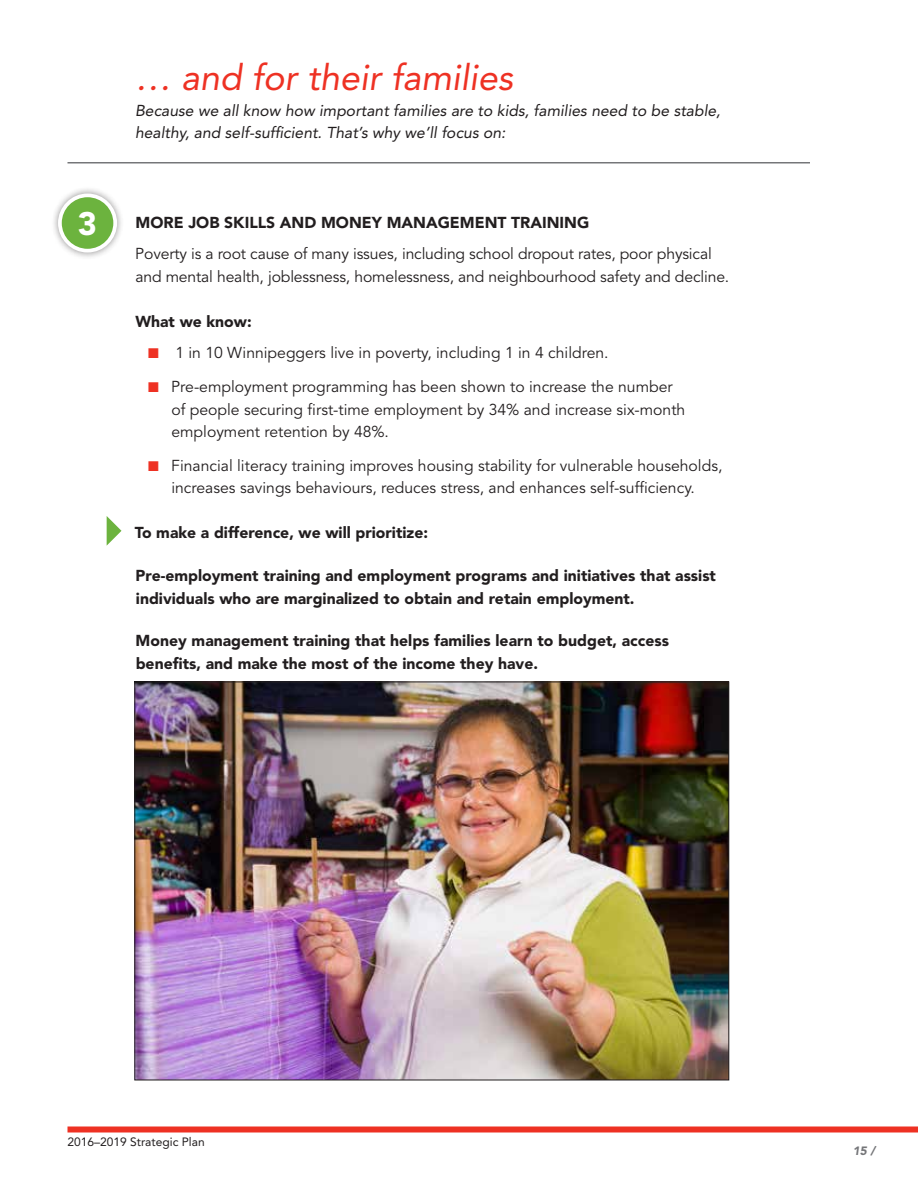
<style>
.page{position:relative;width:918px;height:1188px;background:#fff}
.page>*{position:absolute;margin:0;border:0;box-sizing:border-box;transform-origin:0 0}
.t1{font:italic 36px "Avenir";color:#ee3123}
.t2{font:900 32.4px "Avenir";color:#fff}
.t3{font:15.75px/22.5px "Avenir";color:#221e1f}
.t4{font:900 15.75px/22.5px "Avenir";color:#221e1f}
.t5{font:italic 15.75px/22.5px "Avenir";color:#221e1f}
.t6{font:12px "Avenir";color:#221e1f}
.t7{font:italic 900 12px "Avenir";color:#757679}
</style>
<div class="page">
<hr style="left:68px;top:162px;width:742px;height:2px;background:#757679">
<div style="left:68px;top:1126px;width:850px;height:6px;background:#ee3123"></div>
<svg style="left:107px;top:516px;width:15px;height:29px"></svg>
<div style="left:51px;top:186px;width:74px;height:74px;background:#221e1f;opacity:.5"></div>
<div style="left:60px;top:195px;width:55px;height:56px;background:#6cb33e;border-radius:50%"></div>
<div style="left:58px;top:194px;width:59px;height:59px;border:4px solid #fff;border-radius:50%"></div>
<img style="left:137px;top:684px;width:590px;height:394px">
<h2 class="t2" style="left:78px;top:204px;width:21px">3</h2>
<h1 class="t1" style="left:135px;top:57px;width:380px">… and for their families</h1>
<p class="t5" style="left:135px;top:99px;width:587px">Because we all know how important families are to kids, families need to be stable, healthy, and self-sufficient. That’s why we’ll focus on:</p>
<p class="t4" style="left:136px;top:211px;width:455px">MORE JOB SKILLS AND MONEY MANAGEMENT TRAINING</p>
<p class="t3" style="left:135px;top:243px;width:596px">Poverty is a root cause of many issues, including school dropout rates, poor physical and mental health, joblessness, homelessness, and neighbourhood safety and decline.</p>
<p class="t4" style="left:135px;top:310px;width:118px">What we know:</p>
<p class="t3" style="left:171px;top:337px;width:503px;line-height:33.8px">1 in 10 Winnipeggers live in poverty, including 1 in 4 children.<br>Pre-employment programming has been shown to increase the number</p>
<p class="t3" style="left:171px;top:398px;width:515px">of people securing first-time employment by 34% and increase six-month employment retention by 48%.</p>
<p class="t3" style="left:171px;top:455px;width:553px">Financial literacy training improves housing stability for vulnerable households, increases savings behaviours, reduces stress, and enhances self-sufficiency.</p>
<p class="t4" style="left:135px;top:522px;width:295px">To make a difference, we will prioritize:</p>
<p class="t4" style="left:136px;top:564px;width:582px">Pre-employment training and employment programs and initiatives that assist individuals who are marginalized to obtain and retain employment.</p>
<p class="t4" style="left:136px;top:630px;width:535px">Money management training that helps families learn to budget, access benefits, and make the most of the income they have.</p>
<p class="t6" style="left:68px;top:1135px;width:139px">2016–2019 Strategic Plan</p>
<p class="t7" style="left:853px;top:1144px;width:24px">15 /</p>
</div>
